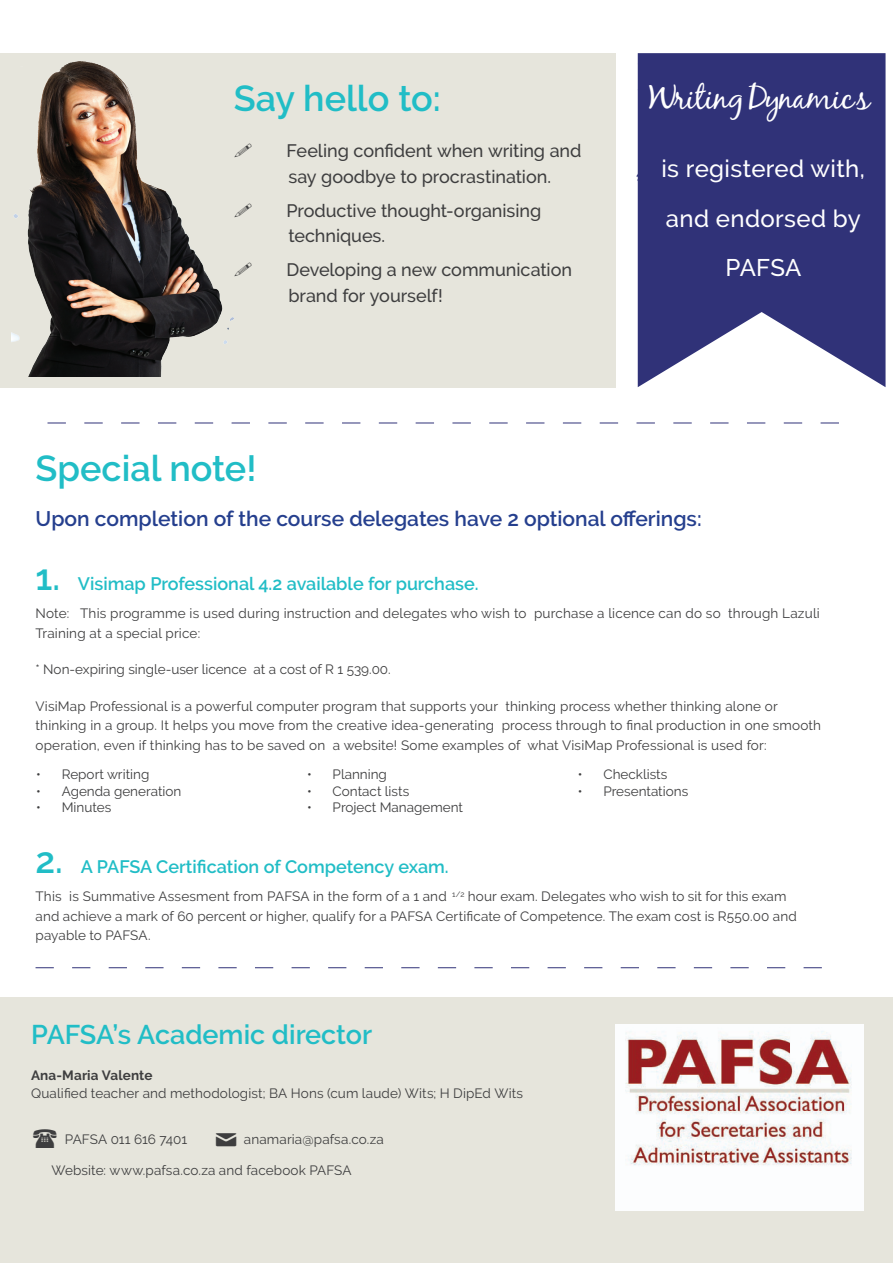
<style>
.page{position:relative;width:893px;height:1263px;background:#fff}
.page>*{position:absolute;margin:0;border:0;box-sizing:border-box;transform-origin:0 0}
.t1{font:45px "Entypo";color:#3e3e3f}
.t2{font:600 36px "Raleway";color:#21bdc6}
.t3{font:33px "Black Jack";letter-spacing:-.01em;color:#fff}
.t4{font:600 27px "Raleway";color:#21bdc6}
.t5{font:500 24px/49.5px "Raleway";letter-spacing:.015em;color:#fff;text-align:center}
.t6{font:600 21px "Raleway";color:#253f8e}
.t7{font:500 18px/25.5px "Raleway";letter-spacing:-.005em;color:#3e3e3f}
.t8{font:600 18px "Raleway";color:#21bdc6}
.t9{font:13.5px/19.5px "Raleway";letter-spacing:.01em;color:#3e3e3f}
.t10{font:700 13.5px "Raleway";letter-spacing:.01em;color:#3e3e3f}
.s1{font-size:36px}
</style>
<div class="page">
<div style="left:0;top:997px;width:893px;height:266px;background:#e6e5dc"></div>
<div style="left:0;top:53px;width:615px;height:334px;background:#e6e5dc"></div>
<svg style="left:638px;top:53px;width:247px;height:334px;background:#474987"></svg>
<svg style="left:48px;top:423px;width:791px;height:1px"></svg>
<svg style="left:36px;top:967px;width:786px;height:1px"></svg>
<img style="left:11px;top:61px;width:223px;height:316px">
<img style="left:615px;top:1024px;width:249px;height:186px">
<h2 class="t2" style="left:234px;top:77px;width:209px">Say hello to:</h2>
<h3 class="t7" style="left:287px;top:138px;width:296px">Feeling confident when writing and say goodbye to procrastination.</h3>
<h3 class="t7" style="left:287px;top:198px;width:256px">Productive thought-organising techniques.</h3>
<h3 class="t7" style="left:287px;top:257px;width:287px">Developing a new communication brand for yourself!</h3>
<h3 class="t3" style="left:649px;top:77px;width:223px">Writing Dynamic s</h3>
<h3 class="t5" style="left:661px;top:144px;width:205px">is registered with, and endorsed by<br>PAFSA</h3>
<h2 class="t2" style="left:36px;top:447px;width:223px">Special note!</h2>
<h3 class="t6" style="left:36px;top:506px;width:668px">Upon completion of the course delegates have 2 optional offerings:</h3>
<h3 class="t8" style="left:36px;top:574px;width:445px"><span class="s1">1.</span> Visimap Professional 4.2 available for purchase.</h3>
<p class="t9" style="left:36px;top:604px;width:786px">Note: This programme is used during instruction and delegates who wish to purchase a licence can do so through Lazuli<br>Training at a special price:</p>
<p class="t9" style="left:36px;top:660px;width:357px">* Non-expiring single-user licence at a cost of R 1 539.00.</p>
<p class="t9" style="left:36px;top:696px;width:787px">VisiMap Professional is a powerful computer program that supports your thinking process whether thinking alone or thinking in a group. It helps you move from the creative idea-generating process through to final production in one smooth operation, even if thinking has to be saved on a website! Some examples of what VisiMap Professional is used for:</p>
<p class="t9" style="left:36px;top:765px;width:115px">• Report writing</p>
<p class="t9" style="left:36px;top:781px;width:147px">• Agenda generation</p>
<p class="t9" style="left:36px;top:798px;width:77px">• Minutes</p>
<p class="t9" style="left:307px;top:765px;width:81px">• Planning</p>
<p class="t9" style="left:307px;top:781px;width:104px">• Contact lists</p>
<p class="t9" style="left:307px;top:798px;width:157px">• Project Management</p>
<p class="t9" style="left:578px;top:765px;width:91px">• Checklists</p>
<p class="t9" style="left:578px;top:781px;width:112px">• Presentations</p>
<h3 class="t8" style="left:36px;top:857px;width:415px"><span class="s1">2.</span> A PAFSA Certification of Competency exam.</h3>
<p class="t9" style="left:36px;top:887px;width:763px">This is Summative Assesment from PAFSA in the form of a 1 and <sup>1/2</sup> hour exam. Delegates who wish to sit for this exam and achieve a mark of 60 percent or higher, qualify for a PAFSA Certificate of Competence. The exam cost is R550.00 and payable to PAFSA.</p>
<h3 class="t4" style="left:31px;top:1019px;width:343px">PAFSA’s Academic director</h3>
<p class="t10" style="left:31px;top:1068px;width:123px">Ana-Maria Valente</p>
<p class="t9" style="left:31px;top:1083px;width:494px">Qualified teacher and methodologist; BA Hons (cum laude) Wits; H DipEd Wits</p>
<h1 class="t1" style="left:214px;top:1109px;width:26px">%</h1>
<p class="t9" style="left:65px;top:1129px;width:124px">PAFSA 011 616 7401</p>
<p class="t9" style="left:244px;top:1129px;width:141px">anamaria@pafsa.co.za</p>
<p class="t9" style="left:51px;top:1160px;width:302px">Website: www.pafsa.co.za and facebook PAFSA</p>
</div>
